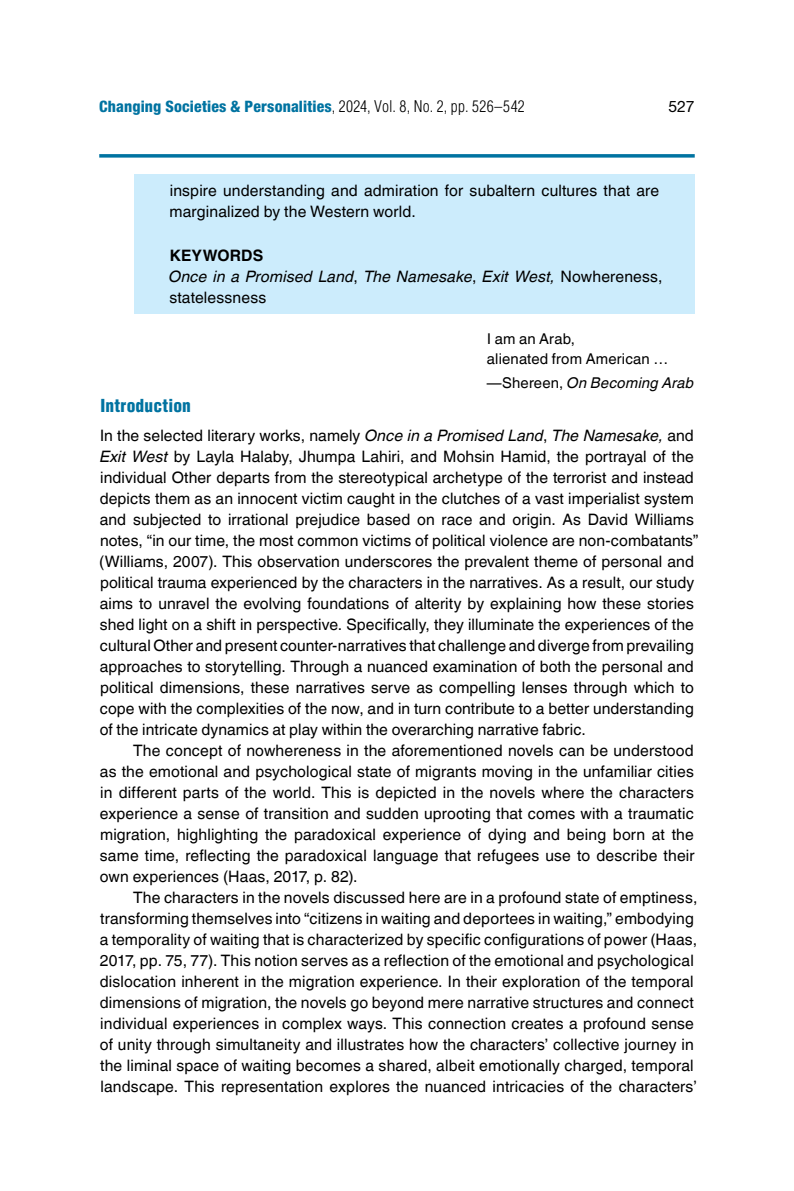
<style>
.page{position:relative;width:794px;height:1191px;background:#fff}
.page>*{position:absolute;margin:0;border:0;box-sizing:border-box;transform-origin:0 0}
.Подзаголовок{font:900 condensed 17.5px "Helvetica";letter-spacing:.01em;color:#0073a1}
.Текст_статьи{font:15.75px/21px "Helvetica World";letter-spacing:.005em;color:#000}
.Аннотация{font:15.75px/21px "Helvetica World";letter-spacing:.01em;color:#000}
.Аннотация-2{font:italic 15.75px/21px "Helvetica World";letter-spacing:.01em;color:#000}
.t1{font:800 condensed 15.75px "Helvetica Neue";letter-spacing:.01em;color:#0073a1}
.загол-ан-кс{font:700 15.75px "Helvetica World";letter-spacing:.015em;color:#000}
.t2{font:15.75px "Helvetica Neue";color:#000}
.Эпиграф-текст{font:14.88px "Helvetica World";letter-spacing:.01em;color:#000}
.Эпиграф-автор{font:italic 14.88px "Helvetica World";letter-spacing:.015em;color:#000}
.s1{font-family:"Helvetica";font-weight:300;color:#000}
.s2{font-style:normal}
.s3{font-style:italic}
</style>
<div class="page">
<svg style="left:99px;top:154px;width:595px;height:4px;background:#1f84ac"></svg>
<div style="left:134px;top:174px;width:560px;height:140px;background:#ccecfc"></div>
<p class="t1" style="left:99px;top:97px;width:427px">Changing Societies &amp; Personalities<span class="s1">, 2024, Vol. 8, No. 2, pp. 526–542</span></p>
<p class="t2" style="left:668px;top:97px;width:28px">527</p>
<p class="Аннотация" style="left:169px;top:180px;width:491px">inspire understanding and admiration for subaltern cultures that are marginalized by the Western world.</p>
<p class="загол-ан-кс" style="left:170px;top:246px;width:95px">KEYWORDS</p>
<p class="Аннотация-2" style="left:169px;top:266px;width:495px">Once in a Promised Land<span class="s2">,</span> The Namesake<span class="s2">,</span> Exit West, <span class="s2">Nowhereness, statelessness</span></p>
<p class="Эпиграф-текст" style="left:487px;top:330px;width:89px">I am an Arab,</p>
<p class="Эпиграф-текст" style="left:487px;top:350px;width:183px">alienated from American …</p>
<p class="Эпиграф-автор" style="left:487px;top:374px;width:209px"><span class="s2">—Shereen,</span> On Becoming Arab</p>
<p class="Подзаголовок" style="left:100px;top:394px;width:92px">Introduction</p>
<p class="Текст_статьи" style="left:99px;top:425px;width:600px">In the selected literary works, namely <span class="s3">Once in a Promised Land</span>, <span class="s3">The Namesake,</span> and <span class="s3">Exit West</span> by Layla Halaby, Jhumpa Lahiri, and Mohsin Hamid, the portrayal of the individual Other departs from the stereotypical archetype of the terrorist and instead depicts them as an innocent victim caught in the clutches of a vast imperialist system and subjected to irrational prejudice based on race and origin. As David Williams notes, “in our time, the most common victims of political violence are non-combatants” (Williams, 2007). This observation underscores the prevalent theme of personal and political trauma experienced by the characters in the narratives. As a result, our study aims to unravel the evolving foundations of alterity by explaining how these stories shed light on a shift in perspective. Specifically, they illuminate the experiences of the cultural Other and present counter-narratives that challenge and diverge from prevailing approaches to storytelling. Through a nuanced examination of both the personal and political dimensions, these narratives serve as compelling lenses through which to cope with the complexities of the now, and in turn contribute to a better understanding of the intricate dynamics at play within the overarching narrative fabric.</p>
<p class="Текст_статьи" style="left:100px;top:740px;width:596px;text-align:justify;text-indent:33px">The concept of nowhereness in the aforementioned novels can be understood as the emotional and psychological state of migrants moving in the unfamiliar cities in different parts of the world. This is depicted in the novels where the characters experience a sense of transition and sudden uprooting that comes with a traumatic migration, highlighting the paradoxical experience of dying and being born at the same time, reflecting the paradoxical language that refugees use to describe their own experiences (Haas, 2017, p. 82).</p>
<p class="Текст_статьи" style="left:100px;top:887px;width:599px;text-indent:33px">The characters in the novels discussed here are in a profound state of emptiness, transforming themselves into “citizens in waiting and deportees in waiting,” embodying a temporality of waiting that is characterized by specific configurations of power (Haas, 2017, pp. 75, 77). This notion serves as a reflection of the emotional and psychological dislocation inherent in the migration experience. In their exploration of the temporal dimensions of migration, the novels go beyond mere narrative structures and connect individual experiences in complex ways. This connection creates a profound sense of unity through simultaneity and illustrates how the characters’ collective journey in the liminal space of waiting becomes a shared, albeit emotionally charged, temporal landscape. This representation explores the nuanced intricacies of the characters’</p>
</div>
